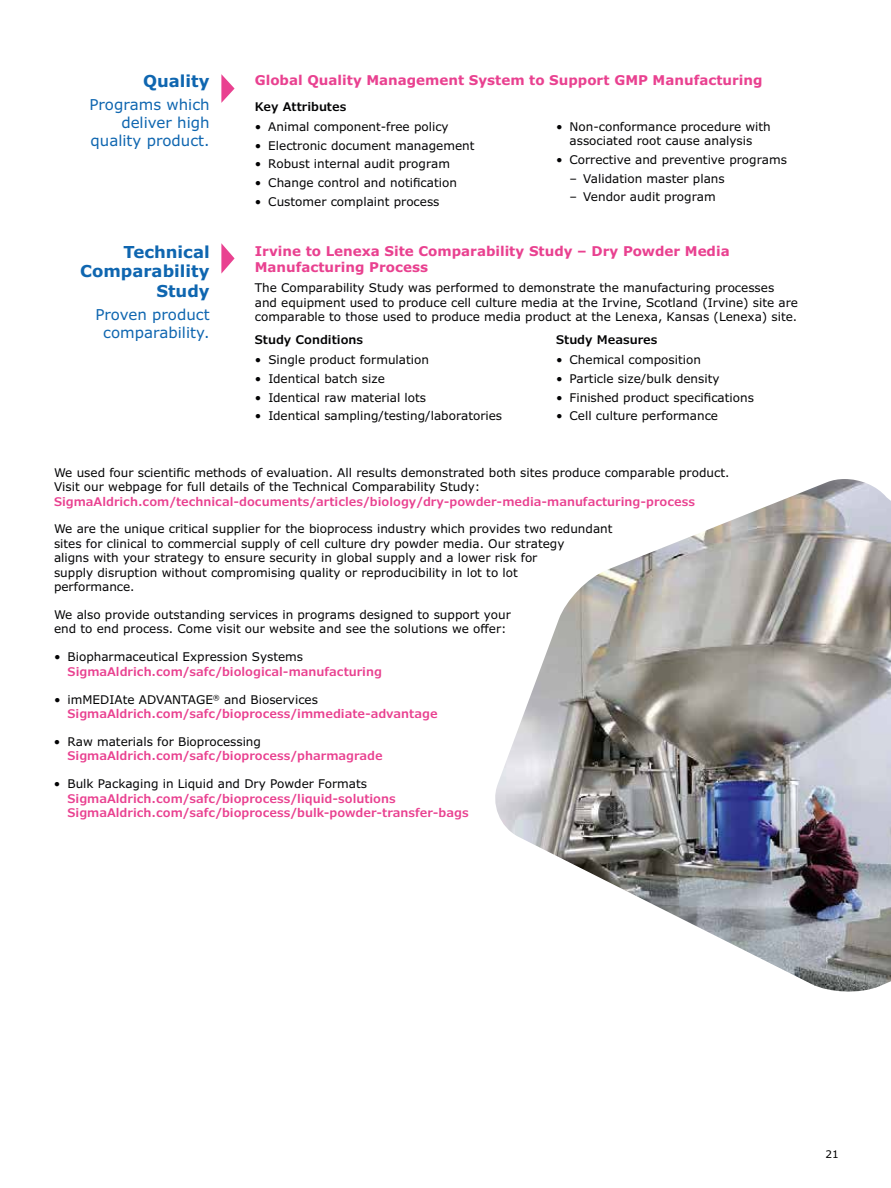
<style>
.page{position:relative;width:891px;height:1188px;background:#fff}
.page>*{position:absolute;margin:0;border:0;box-sizing:border-box;transform-origin:0 0}
.t1{font:700 16.5px/19.5px "Verdana Pro";color:#0f66b0;text-align:right}
.t2{font:15px/18px "Verdana Pro";color:#0f66b0;text-align:right}
.t3{font:700 13.5px/16.2px "Verdana Pro";color:#e94190}
.t4{font:12px/14.4px "Verdana Pro";color:#030304}
.t5{font:600 12px/14.4px "Verdana Pro";color:#e94190}
.t6{font:600 12px "Verdana Pro";color:#030304}
.t7{font:10.5px "Verdana Pro";color:#000}
.s1{font-weight:400;color:#030304}
</style>
<div class="page">
<img style="left:495px;top:479px;width:396px;height:513px">
<svg style="left:221px;top:74px;width:14px;height:29px"></svg>
<svg style="left:221px;top:243px;width:14px;height:31px"></svg>
<h1 class="t1" style="left:143px;top:71px;width:68px">Quality</h1>
<p class="t2" style="left:89px;top:96px;width:122px">Programs which deliver high quality product.</p>
<h1 class="t1" style="left:80px;top:242px;width:131px">Technical<br>Comparability<br>Study</h1>
<p class="t2" style="left:95px;top:306px;width:116px;text-align:center">Proven product comparability.</p>
<p class="t3" style="left:255px;top:72px;width:509px">Global Quality Management System to Support GMP Manufacturing</p>
<p class="t6" style="left:255px;top:99px;width:93px">Key Attributes</p>
<p class="t4" style="left:255px;top:119px;width:195px">• Animal component-free policy</p>
<p class="t4" style="left:255px;top:138px;width:221px">• Electronic document management</p>
<p class="t4" style="left:255px;top:157px;width:197px">• Robust internal audit program</p>
<p class="t4" style="left:255px;top:176px;width:204px">• Change control and notification</p>
<p class="t4" style="left:255px;top:194px;width:186px">• Customer complaint process</p>
<p class="t4" style="left:556px;top:119px;width:216px;text-align:center">• Non-conformance procedure with associated root cause analysis</p>
<p class="t4" style="left:556px;top:153px;width:232px">• Corrective and preventive programs</p>
<p class="t4" style="left:570px;top:171px;width:157px">– Validation master plans</p>
<p class="t4" style="left:570px;top:190px;width:148px">– Vendor audit program</p>
<p class="t3" style="left:255px;top:243px;width:476px">Irvine to Lenexa Site Comparability Study – Dry Powder Media<br>Manufacturing Process</p>
<p class="t4" style="left:255px;top:281px;width:545px">The Comparability Study was performed to demonstrate the manufacturing processes and equipment used to produce cell culture media at the Irvine, Scotland (Irvine) site are comparable to those used to produce media product at the Lenexa, Kansas (Lenexa) site.</p>
<p class="t6" style="left:255px;top:332px;width:110px">Study Conditions</p>
<p class="t4" style="left:255px;top:353px;width:176px">• Single product formulation</p>
<p class="t4" style="left:255px;top:372px;width:132px">• Identical batch size</p>
<p class="t4" style="left:255px;top:390px;width:173px">• Identical raw material lots</p>
<p class="t4" style="left:255px;top:409px;width:249px">• Identical sampling/testing/laboratories</p>
<p class="t6" style="left:556px;top:332px;width:103px">Study Measures</p>
<p class="t4" style="left:556px;top:353px;width:146px">• Chemical composition</p>
<p class="t4" style="left:556px;top:372px;width:165px">• Particle size/bulk density</p>
<p class="t4" style="left:556px;top:390px;width:199px">• Finished product specifications</p>
<p class="t4" style="left:556px;top:409px;width:164px">• Cell culture performance</p>
<p class="t4" style="left:54px;top:465px;width:677px">We used four scientific methods of evaluation. All results demonstrated both sites produce comparable product.<br>Visit our webpage for full details of the Technical Comparability Study:</p>
<p class="t5" style="left:54px;top:494px;width:643px">SigmaAldrich.com/technical-documents/articles/biology/dry-powder-media-manufacturing-process</p>
<p class="t4" style="left:54px;top:522px;width:560px">We are the unique critical supplier for the bioprocess industry which provides two redundant sites for clinical to commercial supply of cell culture dry powder media. Our strategy<br>aligns with your strategy to ensure security in global supply and a lower risk for<br>supply disruption without compromising quality or reproducibility in lot to lot<br>performance.</p>
<p class="t4" style="left:54px;top:608px;width:458px">We also provide outstanding services in programs designed to support your end to end process. Come visit our website and see the solutions we offer:</p>
<p class="t4" style="left:54px;top:650px;width:251px">• Biopharmaceutical Expression Systems</p>
<p class="t5" style="left:68px;top:664px;width:316px">SigmaAldrich.com/safc/biological-manufacturing</p>
<p class="t5" style="left:67px;top:692px;width:372px;text-indent:-13px"><span class="s1">• imMEDIAte ADVANTAGE</span><sup>®</sup> <span class="s1">and Bioservices<br></span>SigmaAldrich.com/safc/bioprocess/immediate-advantage</p>
<p class="t4" style="left:54px;top:735px;width:209px">• Raw materials for Bioprocessing</p>
<p class="t5" style="left:67px;top:749px;width:317px">SigmaAldrich.com/safc/bioprocess/pharmagrade</p>
<p class="t4" style="left:54px;top:777px;width:315px">• Bulk Packaging in Liquid and Dry Powder Formats</p>
<p class="t5" style="left:67px;top:791px;width:403px">SigmaAldrich.com/safc/bioprocess/liquid-solutions<br>SigmaAldrich.com/safc/bioprocess/bulk-powder-transfer-bags</p>
<p class="t7" style="left:825px;top:1147px;width:15px">21</p>
</div>
